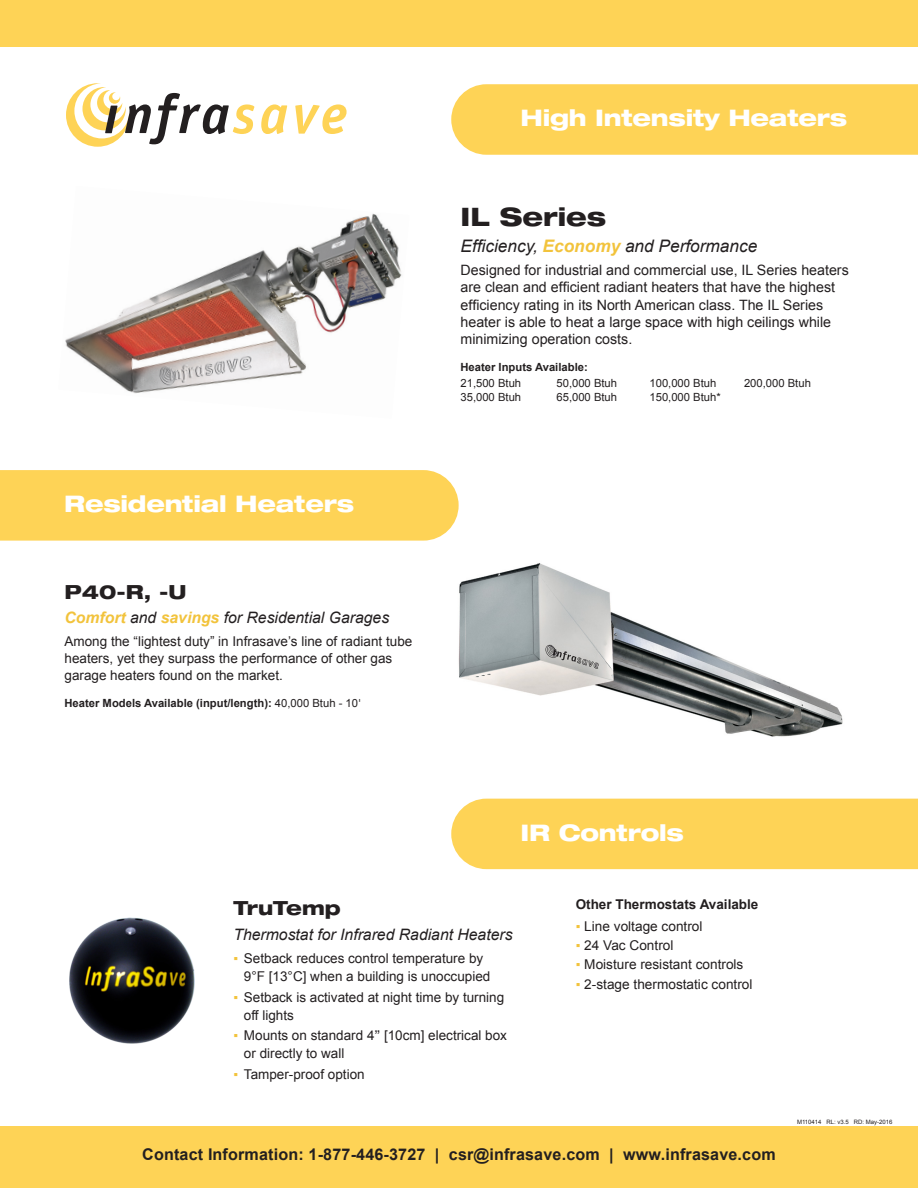
<style>
.page{position:relative;width:918px;height:1188px;background:#fff}
.page>*{position:absolute;margin:0;border:0;box-sizing:border-box;transform-origin:0 0}
.t1{font:800 expanded 25.5px "Helvetica Neue";color:#231f20}
.t2{font:800 expanded 22.8px "Helvetica Neue";letter-spacing:-.01em;color:#fff}
.t3{font:800 expanded 19.5px "Helvetica Neue";color:#231f20}
.t4{font:italic 17.25px "Arial";color:#231f20}
.t5{font:700 16.2px "Arial";letter-spacing:.01em;color:#231f20}
.t6{font:italic 15.75px "Arial";color:#231f20}
.t7{font:14.25px/17.2px "Arial";color:#231f20}
.t8{font:13.5px/18px "Arial";color:#231f20}
.t9{font:700 13.5px "Arial";color:#231f20}
.t10{font:11.25px "Arial";color:#231f20}
.t11{font:700 11.25px "Arial";color:#231f20}
.t12{font:6px "Arial";color:#231f20}
.s1{font-weight:700;color:#f2c33c}
.s2{font-weight:400}
.s3{font-family:"Helvetica Neue";font-weight:400}
.s4{color:#f2c33c}
.s5{font-family:"Helvetica Neue"}
</style>
<div class="page">
<div style="left:0;top:0;width:918px;height:47px;background:#fed356"></div>
<div style="left:0;top:1126px;width:918px;height:62px;background:#fed356"></div>
<div style="left:451px;top:84px;width:467px;height:71px;background:#fed356"></div>
<div style="left:451px;top:799px;width:467px;height:70px;background:#fed356"></div>
<img style="left:69px;top:918px;width:125px;height:126px">
<div style="left:0;top:470px;width:459px;height:71px;background:#fed356"></div>
<img style="left:458px;top:563px;width:385px;height:174px">
<img style="left:65px;top:213px;width:337px;height:181px">
<svg style="left:261px;top:104px;width:26px;height:30px"></svg>
<svg style="left:295px;top:104px;width:52px;height:30px"></svg>
<svg style="left:66px;top:83px;width:188px;height:64px"></svg>
<p class="t2" style="left:521px;top:104px;width:328px">High Intensity Heaters</p>
<p class="t2" style="left:64px;top:489px;width:292px">Residential Heaters</p>
<p class="t3" style="left:64px;top:579px;width:123px">P40-R, -U</p>
<p class="t6" style="left:64px;top:607px;width:326px"><span class="s1">Comfort</span> and <span class="s1">savings</span> for Residential Garages</p>
<p class="t8" style="left:64px;top:632px;width:349px">Among the “lightest duty” in Infrasave’s line of radiant tube</p>
<p class="t8" style="left:64px;top:650px;width:329px;line-height:17.2px">heaters, yet they surpass the performance of other gas garage heaters found on the market.</p>
<p class="t11" style="left:64px;top:696px;width:298px">Heater Models Available (input/length): <span class="s2">40,000 Btuh - 10</span><span class="s3">'</span></p>
<p class="t1" style="left:461px;top:201px;width:147px">IL Series</p>
<p class="t4" style="left:461px;top:235px;width:298px">Efficiency, <span class="s1">Economy</span> and Performance</p>
<p class="t7" style="left:461px;top:262px;width:390px">Designed for industrial and commercial use, IL Series heaters are clean and efficient radiant heaters that have the highest efficiency rating in its North American class. The IL Series heater is able to heat a large space with high ceilings while minimizing operation costs.</p>
<p class="t11" style="left:461px;top:360px;width:129px">Heater Inputs Available:</p>
<p class="t10" style="left:461px;top:376px;width:62px">21,500 Btuh</p>
<p class="t10" style="left:557px;top:376px;width:62px">50,000 Btuh</p>
<p class="t10" style="left:650px;top:376px;width:68px">100,000 Btuh</p>
<p class="t10" style="left:744px;top:376px;width:68px">200,000 Btuh</p>
<p class="t10" style="left:461px;top:389px;width:62px">35,000 Btuh</p>
<p class="t10" style="left:557px;top:389px;width:62px">65,000 Btuh</p>
<p class="t10" style="left:650px;top:389px;width:73px">150,000 Btuh*</p>
<p class="t2" style="left:521px;top:818px;width:165px">IR Controls</p>
<p class="t3" style="left:233px;top:896px;width:109px">TruTemp</p>
<p class="t6" style="left:233px;top:924px;width:281px">Thermostat for Infrared Radiant Heaters</p>
<p class="t8" style="left:244px;top:949px;width:248px;text-indent:-10px"><span class="s4">▪</span> Setback reduces control temperature by<br>9°F [13°C] when a building is unoccupied</p>
<p class="t8" style="left:244px;top:988px;width:262px;text-indent:-10px"><span class="s4">▪</span> Setback is activated at night time by turning off lights</p>
<p class="t8" style="left:244px;top:1027px;width:265px;text-indent:-10px"><span class="s4">▪</span> Mounts on standard 4<span class="s5">”</span> [10cm] electrical box or directly to wall</p>
<p class="t8" style="left:233px;top:1065px;width:133px"><span class="s4">▪</span> Tamper-proof option</p>
<p class="t9" style="left:576px;top:896px;width:184px">Other Thermostats Available</p>
<p class="t8" style="left:576px;top:917px;width:128px"><span class="s4">▪</span> Line voltage control</p>
<p class="t8" style="left:576px;top:937px;width:99px"><span class="s4">▪</span> 24 Vac Control</p>
<p class="t8" style="left:576px;top:956px;width:169px"><span class="s4">▪</span> Moisture resistant controls</p>
<p class="t8" style="left:576px;top:975px;width:178px"><span class="s4">▪</span> 2-stage thermostatic control</p>
<p class="t5" style="left:142px;top:1144px;width:635px">Contact Information: 1-877-446-3727 | csr@infrasave.com | www.infrasave.com</p>
<p class="t12" style="left:797px;top:1118px;width:97px">M110414 RL: v3.5 RD: May-2016</p>
</div>
